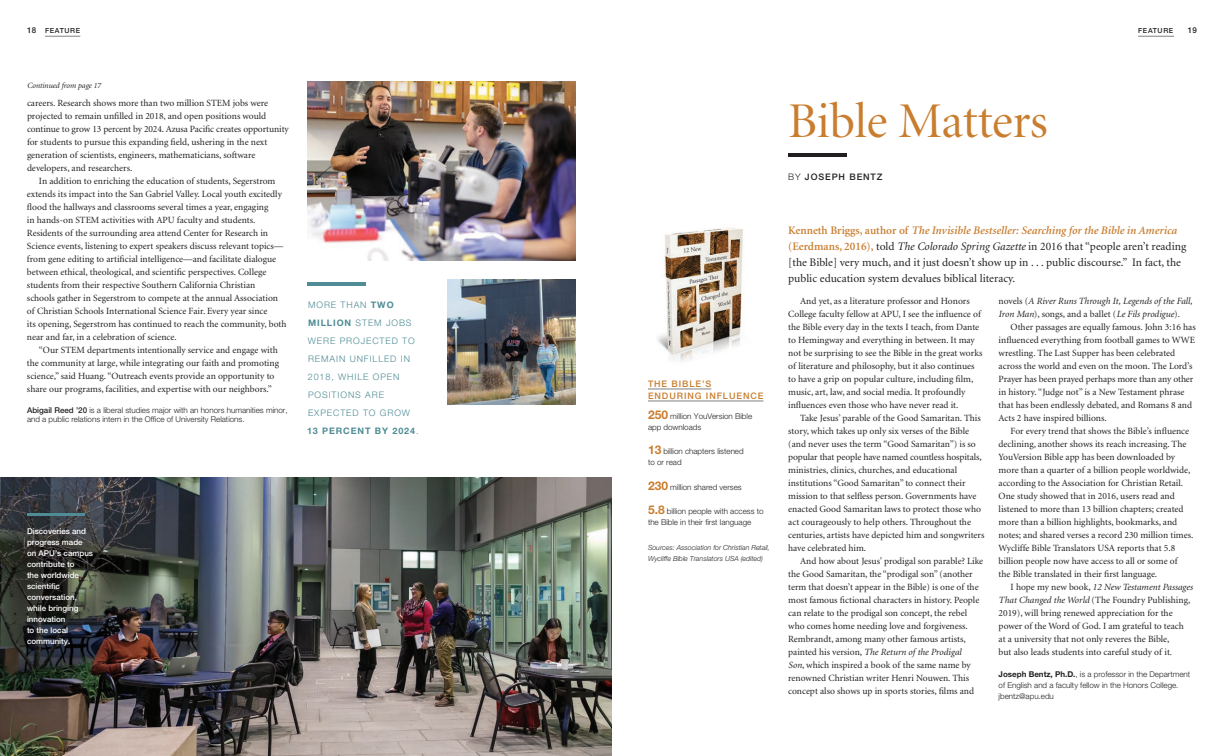
<style>
.page{position:relative;width:1224px;height:756px;background:#fff}
.page>*{position:absolute;margin:0;border:0;box-sizing:border-box;transform-origin:0 0}
.t1{font:50px "Minion Display";color:#c97d2e}
.t2{font:11.5px/16px "Minion";color:#231f20}
.t3{font:9.5px/13px "Minion";color:#231f20}
.t4{font:italic 9.5px/13px "Minion";color:#231f20}
.t5{font:300 9px/18px "Helvetica Neue";letter-spacing:.1em;color:#4f8c95}
.t6{font:500 9px/12px "Helvetica Neue";letter-spacing:.1em;color:#c97d2e}
.t7{font:500 9px "Helvetica Neue";letter-spacing:.1em;color:#231f20}
.Body_Copy{font:300 8px/11px "Helvetica Neue";color:#231f20}
.Body_Copy-2{font:500 8px/11px "Helvetica Neue";color:#fff}
.Body_Copy-3{font:italic 8px "Minion";letter-spacing:-.005em;color:#231f20}
.t8{font:500 8px "Helvetica Neue";color:#231f20}
.Body_Copy-4{font:italic 300 7px/11px "Helvetica Neue";color:#231f20}
.t9{font:500 7px "Helvetica Neue";letter-spacing:.1em;color:#231f20}
.s1{font-size:8px}
.s2{font-weight:500}
.s3{font-weight:300}
.s4{font-weight:600;color:#c97d2e}
.s5{font-weight:600;font-style:italic;color:#c97d2e}
.s6{font-style:italic}
.s7{font-weight:700}
.s8{font-weight:700;font-size:12px;color:#c97d2e}
.s9{font-style:normal}
</style>
<div class="page">
<hr style="left:45px;top:36px;width:35px;height:1px;background:#808285">
<hr style="left:1138px;top:36px;width:36px;height:1px;background:#808285">
<hr style="left:308px;top:282px;width:58px;height:3px;background:#4f8c95">
<img style="left:0;top:477px;width:612px;height:279px">
<hr style="left:648px;top:389px;width:63px;height:1px;background:#808285">
<hr style="left:648px;top:401px;width:115px;height:1px;background:#808285">
<hr style="left:788px;top:154px;width:58px;height:3px;background:#231f20">
<img style="left:308px;top:81px;width:268px;height:180px">
<img style="left:448px;top:279px;width:128px;height:126px">
<img style="left:657px;top:228px;width:86px;height:134px">
<hr style="left:27px;top:513px;width:58px;height:3px;background:#4f8c95">
<p class="t9" style="left:27px;top:27px;width:55px"><span class="s1">18</span> FEATURE</p>
<p class="t9" style="left:1138px;top:27px;width:37px">FEATURE</p>
<p class="t8" style="left:1188px;top:26px;width:11px">19</p>
<p class="Body_Copy-3" style="left:27px;top:82px;width:75px">Continued from page 17</p>
<p class="t3" style="left:27px;top:96px;width:263px">careers. Research shows more than two million STEM jobs were projected to remain unfilled in 2018, and open positions would continue to grow 13 percent by 2024. Azusa Pacific creates opportunity for students to pursue this expanding field, ushering in the next generation of scientists, engineers, mathematicians, software developers, and researchers.</p>
<p class="t3" style="left:27px;top:174px;width:261px;text-indent:12px">In addition to enriching the education of students, Segerstrom extends its impact into the San Gabriel Valley. Local youth excitedly flood the hallways and classrooms several times a year, engaging<br>in hands-on STEM activities with APU faculty and students.<br>Residents of the surrounding area attend Center for Research in Science events, listening to expert speakers discuss relevant topics— from gene editing to artificial intelligence—and facilitate dialogue between ethical, theological, and scientific perspectives. College students from their respective Southern California Christian<br>schools gather in Segerstrom to compete at the annual Association of Christian Schools International Science Fair. Every year since<br>its opening, Segerstrom has continued to reach the community, both near and far, in a celebration of science.</p>
<p class="t3" style="left:27px;top:343px;width:254px;text-indent:12px">“Our STEM departments intentionally service and engage with the community at large, while integrating our faith and promoting science,” said Huang. “Outreach events provide an opportunity to share our programs, facilities, and expertise with our neighbors.”</p>
<p class="Body_Copy" style="left:27px;top:405px;width:262px;line-height:9.6px"><span class="s2">Abigail Reed ’20</span> is a liberal studies major with an honors humanities minor, and a public relations intern in the Office of University Relations.</p>
<p class="Body_Copy-2" style="left:27px;top:525px;width:68px">Discoveries and progress made on APU’s campus contribute to<br>the worldwide scientific conversation, while bringing innovation<br>to the local community.</p>
<p class="t1" style="left:788px;top:97px;width:261px">Bible Matters</p>
<p class="t7" style="left:788px;top:171px;width:96px"><span class="s3">BY</span> JOSEPH BENTZ</p>
<p class="t2" style="left:788px;top:222px;width:400px"><span class="s4">Kenneth Briggs, author of</span> <span class="s5">The Invisible Bestseller: Searching for the Bible in America </span><span class="s4">(Eerdmans, 2016),</span> told <span class="s6">The Colorado Spring Gazette</span> in 2016 that “people aren’t reading [the Bible] very much, and it just doesn’t show up in . . . public discourse.” In fact, the public education system devalues biblical literacy.</p>
<p class="t5" style="left:307px;top:295px;width:113px">MORE THAN <span class="s7">TWO<br>MILLION</span> STEM JOBS<br>WERE PROJECTED TO<br>REMAIN UNFILLED IN<br>2018, WHILE OPEN<br>POSITIONS ARE<br>EXPECTED TO GROW<br><span class="s7">13 PERCENT BY 2024</span>.</p>
<p class="t3" style="left:788px;top:295px;width:196px;text-indent:12px">And yet, as a literature professor and Honors College faculty fellow at APU, I see the influence of the Bible every day in the texts I teach, from Dante to Hemingway and everything in between. It may not be surprising to see the Bible in the great works of literature and philosophy, but it also continues to have a grip on popular culture, including film, music, art, law, and social media. It profoundly influences even those who have never read it.</p>
<p class="t6" style="left:648px;top:378px;width:117px">THE BIBLE’S<br>ENDURING INFLUENCE</p>
<p class="Body_Copy" style="left:648px;top:410px;width:106px"><span class="s8">250</span> million YouVersion Bible app downloads</p>
<p class="Body_Copy" style="left:648px;top:446px;width:97px"><span class="s8">13</span> billion chapters listened to or read</p>
<p class="Body_Copy" style="left:648px;top:481px;width:95px"><span class="s8">230</span> million shared verses</p>
<p class="Body_Copy" style="left:648px;top:506px;width:117px"><span class="s8">5.8</span> billion people with access to the Bible in their first language</p>
<p class="Body_Copy-4" style="left:648px;top:542px;width:123px">Sources: Association for Christian Retail,<br>Wycliffe Bible Translators USA (edited)</p>
<p class="t3" style="left:788px;top:412px;width:198px;text-indent:12px">Take Jesus’ parable of the Good Samaritan. This story, which takes up only six verses of the Bible (and never uses the term “Good Samaritan”) is so popular that people have named countless hospitals, ministries, clinics, churches, and educational institutions “Good Samaritan” to connect their mission to that selfless person. Governments have enacted Good Samaritan laws to protect those who act courageously to help others. Throughout the centuries, artists have depicted him and songwriters have celebrated him.</p>
<p class="t3" style="left:788px;top:555px;width:196px;text-indent:12px">And how about Jesus’ prodigal son parable? Like the Good Samaritan, the “prodigal son” (another term that doesn’t appear in the Bible) is one of the most famous fictional characters in history. People can relate to the prodigal son concept, the rebel who comes home needing love and forgiveness.<br>Rembrandt, among many other famous artists, painted his version, <span class="s6">The Return of the Prodigal<br>Son</span>, which inspired a book of the same name by renowned Christian writer Henri Nouwen. This concept also shows up in sports stories, films and</p>
<p class="t4" style="left:999px;top:295px;width:195px"><span class="s9">novels (</span>A River Runs Through It, Legends of the Fall,<br>Iron Man<span class="s9">), songs, and a ballet (</span>Le Fils prodigue<span class="s9">).</span></p>
<p class="t3" style="left:1011px;top:321px;width:187px">Other passages are equally famous. John 3:16 has</p>
<p class="t3" style="left:999px;top:334px;width:198px">influenced everything from football games to WWE</p>
<p class="t3" style="left:999px;top:347px;width:178px">wrestling. The Last Supper has been celebrated</p>
<p class="t3" style="left:999px;top:360px;width:195px">across the world and even on the moon. The Lord’s</p>
<p class="t3" style="left:999px;top:373px;width:196px">Prayer has been prayed perhaps more than any other</p>
<p class="t3" style="left:999px;top:386px;width:187px">in history. “Judge not” is a New Testament phrase</p>
<p class="t3" style="left:999px;top:399px;width:195px">that has been endlessly debated, and Romans 8 and</p>
<p class="t3" style="left:999px;top:412px;width:110px">Acts 2 have inspired billions.</p>
<p class="t3" style="left:1011px;top:425px;width:180px">For every trend that shows the Bible’s influence</p>
<p class="t3" style="left:999px;top:438px;width:189px">declining, another shows its reach increasing. The</p>
<p class="t3" style="left:999px;top:451px;width:178px">YouVersion Bible app has been downloaded by</p>
<p class="t3" style="left:999px;top:464px;width:193px">more than a quarter of a billion people worldwide,</p>
<p class="t3" style="left:999px;top:477px;width:186px">according to the Association for Christian Retail.</p>
<p class="t3" style="left:999px;top:490px;width:178px">One study showed that in 2016, users read and</p>
<p class="t3" style="left:999px;top:503px;width:187px">listened to more than 13 billion chapters; created</p>
<p class="t3" style="left:999px;top:516px;width:180px">more than a billion highlights, bookmarks, and</p>
<p class="t3" style="left:999px;top:529px;width:196px">notes; and shared verses a record 230 million times.</p>
<p class="t3" style="left:999px;top:542px;width:178px">Wycliffe Bible Translators USA reports that 5.8</p>
<p class="t3" style="left:999px;top:555px;width:180px">billion people now have access to all or some of</p>
<p class="t3" style="left:999px;top:568px;width:160px">the Bible translated in their first language.</p>
<p class="t4" style="left:1011px;top:581px;width:184px"><span class="s9">I hope my new book,</span> 12 New Testament Passages</p>
<p class="t3" style="left:999px;top:594px;width:193px"><span class="s6">That Changed the World</span> (The Foundry Publishing,</p>
<p class="t3" style="left:999px;top:607px;width:176px">2019), will bring renewed appreciation for the</p>
<p class="t3" style="left:999px;top:620px;width:187px">power of the Word of God. I am grateful to teach</p>
<p class="t3" style="left:999px;top:633px;width:172px">at a university that not only reveres the Bible,</p>
<p class="t3" style="left:999px;top:646px;width:175px">but also leads students into careful study of it.</p>
<p class="Body_Copy" style="left:999px;top:669px;width:193px"><span class="s7">Joseph Bentz, Ph.D.</span>, is a professor in the Department of English and a faculty fellow in the Honors College. jbentz@apu.edu</p>
</div>
